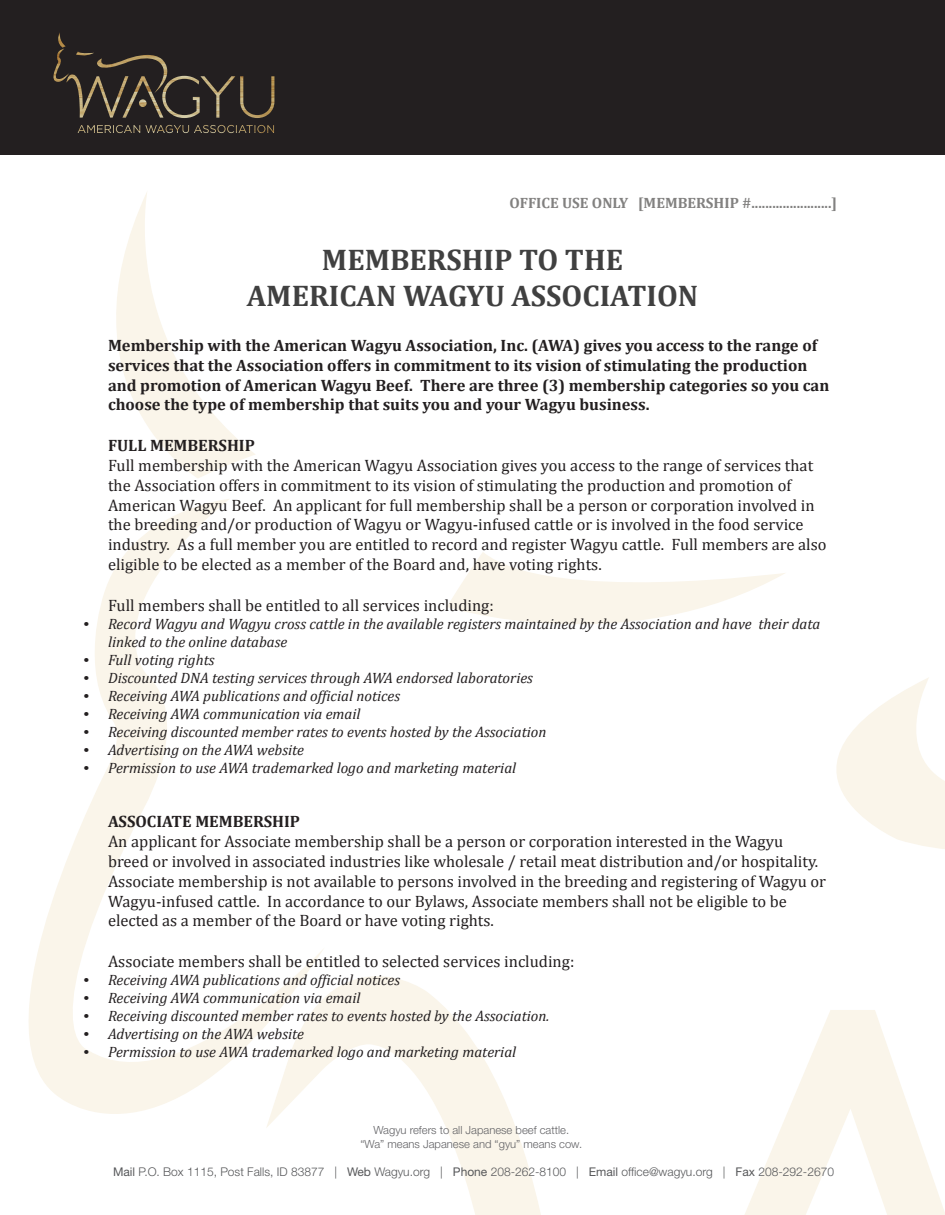
<style>
.page{position:relative;width:945px;height:1215px;background:#fff}
.page>*{position:absolute;margin:0;border:0;box-sizing:border-box;transform-origin:0 0}
.t1{font:700 30px/36px "Cambria";color:#404040;text-align:center}
.t2{font:16.5px/19.8px "Cambria";color:#231f20}
.t3{font:700 16.5px/19.8px "Cambria";color:#231f20}
.t4{font:italic 15px/18px "Cambria";color:#231f20}
.t5{font:700 15px "Cambria";color:#828180}
.t6{font:700 15px/18px "Times New Roman";color:#231f20;text-align:justify}
.t7{font:300 12px "Helvetica Neue LT Std";color:#57585a}
.t8{font:300 11.25px/13.5px "Helvetica Neue LT Std";color:#636366;text-align:center}
.s1{font-weight:400}
</style>
<div class="page">
<svg style="left:325px;top:976px;width:216px;height:239px"></svg>
<svg style="left:116px;top:193px;width:139px;height:285px"></svg>
<svg style="left:447px;top:552px;width:294px;height:72px"></svg>
<svg style="left:741px;top:573px;width:204px;height:642px"></svg>
<svg style="left:29px;top:499px;width:296px;height:629px"></svg>
<div style="left:0;top:0;width:945px;height:155px;background:#231f20"></div>
<img style="left:53px;top:32px;width:221px;height:101px">
<p class="t6" style="left:84px;top:615px;width:7px">•</p>
<p class="t6" style="left:84px;top:651px;width:7px">• • • • • • •</p>
<p class="t6" style="left:84px;top:970px;width:7px">• • • • •</p>
<p class="t5" style="left:509px;top:192px;width:329px">OFFICE USE ONLY [MEMBERSHIP #.......................]</p>
<h1 class="t1" style="left:247px;top:240px;width:453px">MEMBERSHIP TO THE<br>AMERICAN WAGYU ASSOCIATION</h1>
<p class="t3" style="left:108px;top:335px;width:723px">Membership with the American Wagyu Association, Inc. (AWA) gives you access to the range of services that the Association offers in commitment to its vision of stimulating the production and promotion of American Wagyu Beef. There are three (3) membership categories so you can choose the type of membership that suits you and your Wagyu business.</p>
<p class="t3" style="left:108px;top:435px;width:148px">FULL MEMBERSHIP</p>
<p class="t2" style="left:108px;top:455px;width:720px">Full membership with the American Wagyu Association gives you access to the range of services that the Association offers in commitment to its vision of stimulating the production and promotion of American Wagyu Beef. An applicant for full membership shall be a person or corporation involved in the breeding and/or production of Wagyu or Wagyu-infused cattle or is involved in the food service industry. As a full member you are entitled to record and register Wagyu cattle. Full members are also eligible to be elected as a member of the Board and, have voting rights.</p>
<p class="t2" style="left:108px;top:595px;width:387px">Full members shall be entitled to all services including:</p>
<p class="t4" style="left:108px;top:614px;width:714px">Record Wagyu and Wagyu cross cattle in the available registers maintained by the Association and have their data linked to the online database<br>Full voting rights<br>Discounted DNA testing services through AWA endorsed laboratories<br>Receiving AWA publications and official notices<br>Receiving AWA communication via email<br>Receiving discounted member rates to events hosted by the Association<br>Advertising on the AWA website<br>Permission to use AWA trademarked logo and marketing material</p>
<p class="t3" style="left:108px;top:811px;width:194px">ASSOCIATE MEMBERSHIP</p>
<p class="t2" style="left:108px;top:832px;width:720px">An applicant for Associate membership shall be a person or corporation interested in the Wagyu breed or involved in associated industries like wholesale / retail meat distribution and/or hospitality.<br>Associate membership is not available to persons involved in the breeding and registering of Wagyu or Wagyu-infused cattle. In accordance to our Bylaws, Associate members shall not be eligible to be elected as a member of the Board or have voting rights.</p>
<p class="t2" style="left:108px;top:951px;width:468px">Associate members shall be entitled to selected services including:</p>
<p class="t4" style="left:108px;top:970px;width:443px">Receiving AWA publications and official notices<br>Receiving AWA communication via email<br>Receiving discounted member rates to events hosted by the Association.<br>Advertising on the AWA website<br>Permission to use AWA trademarked logo and marketing material</p>
<p class="t8" style="left:360px;top:1123px;width:223px">Wagyu refers to all Japanese beef cattle. “Wa” means Japanese and “gyu” means cow.</p>
<p class="t7" style="left:113px;top:1165px;width:722px"><span class="s1">Mail</span> P.O. Box 1115, Post Falls, ID 83877 | <span class="s1">Web</span> Wagyu.org | <span class="s1">Phone</span> 208-262-8100 | <span class="s1">Email</span> office@wagyu.org | <span class="s1">Fax</span> 208-292-2670</p>
</div>
